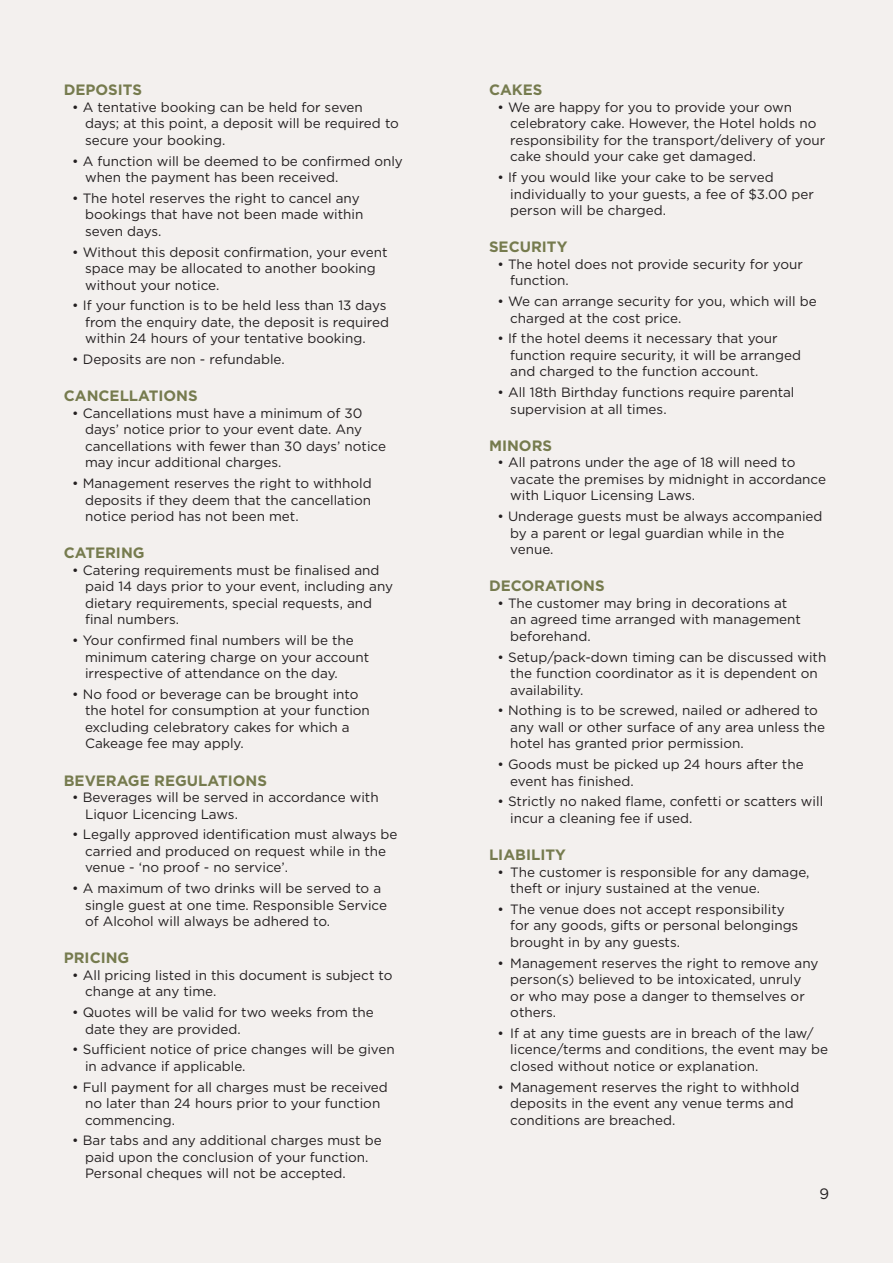
<style>
.page{position:relative;width:893px;height:1263px;background:#f3f0ee}
.page>*{position:absolute;margin:0;border:0;box-sizing:border-box;transform-origin:0 0}
.t1{font:700 15px "Gotham";color:#767b4e}
.t2{font:15px "Gotham";color:#231f20}
.t3{font:13.5px/16.5px "Gotham";color:#231f20}
</style>
<div class="page">
<p class="t1" style="left:64px;top:80px;width:80px">DEPOSITS</p>
<p class="t3" style="left:85px;top:98px;width:315px;text-indent:-13px">• A tentative booking can be held for seven days; at this point, a deposit will be required to secure your booking.</p>
<p class="t3" style="left:85px;top:152px;width:319px;text-indent:-13px">• A function will be deemed to be confirmed only when the payment has been received.</p>
<p class="t3" style="left:85px;top:189px;width:280px;text-indent:-13px">• The hotel reserves the right to cancel any bookings that have not been made within seven days.</p>
<p class="t3" style="left:85px;top:243px;width:304px;text-indent:-13px">• Without this deposit confirmation, your event space may be allocated to another booking without your notice.</p>
<p class="t3" style="left:85px;top:297px;width:305px;text-indent:-13px">• If your function is to be held less than 13 days from the enquiry date, the deposit is required within 24 hours of your tentative booking.</p>
<p class="t3" style="left:72px;top:351px;width:214px">• Deposits are non - refundable.</p>
<p class="t1" style="left:64px;top:386px;width:135px">CANCELLATIONS</p>
<p class="t3" style="left:85px;top:404px;width:303px;text-indent:-13px">• Cancellations must have a minimum of 30 days’ notice prior to your event date. Any cancellations with fewer than 30 days’ notice may incur additional charges.</p>
<p class="t3" style="left:85px;top:475px;width:288px;text-align:justify;text-indent:-13px">• Management reserves the right to withhold deposits if they deem that the cancellation notice period has not been met.</p>
<p class="t1" style="left:64px;top:543px;width:82px">CATERING</p>
<p class="t3" style="left:85px;top:561px;width:310px;text-indent:-13px">• Catering requirements must be finalised and paid 14 days prior to your event, including any dietary requirements, special requests, and final numbers.</p>
<p class="t3" style="left:85px;top:632px;width:286px;text-indent:-13px">• Your confirmed final numbers will be the minimum catering charge on your account irrespective of attendance on the day.</p>
<p class="t3" style="left:85px;top:685px;width:286px;text-indent:-13px">• No food or beverage can be brought into the hotel for consumption at your function excluding celebratory cakes for which a Cakeage fee may apply.</p>
<p class="t1" style="left:64px;top:770px;width:205px">BEVERAGE REGULATIONS</p>
<p class="t3" style="left:85px;top:789px;width:295px;text-indent:-13px">• Beverages will be served in accordance with<br>Liquor Licencing Laws.</p>
<p class="t3" style="left:85px;top:826px;width:314px;text-indent:-13px">• Legally approved identification must always be carried and produced on request while in the venue - ‘no proof - no service’.</p>
<p class="t3" style="left:85px;top:880px;width:304px;text-indent:-13px">• A maximum of two drinks will be served to a single guest at one time. Responsible Service of Alcohol will always be adhered to.</p>
<p class="t1" style="left:64px;top:948px;width:67px">PRICING</p>
<p class="t3" style="left:85px;top:966px;width:309px;text-indent:-13px">• All pricing listed in this document is subject to change at any time.</p>
<p class="t3" style="left:85px;top:1004px;width:290px;text-indent:-13px">• Quotes will be valid for two weeks from the date they are provided.</p>
<p class="t3" style="left:85px;top:1041px;width:311px;text-indent:-13px">• Sufficient notice of price changes will be given in advance if applicable.</p>
<p class="t3" style="left:85px;top:1078px;width:304px;text-indent:-13px">• Full payment for all charges must be received no later than 24 hours prior to your function commencing.</p>
<p class="t3" style="left:85px;top:1132px;width:298px;text-indent:-13px">• Bar tabs and any additional charges must be paid upon the conclusion of your function.<br>Personal cheques will not be accepted.</p>
<p class="t1" style="left:489px;top:80px;width:55px">CAKES</p>
<p class="t3" style="left:510px;top:98px;width:316px;text-indent:-13px">• We are happy for you to provide your own celebratory cake. However, the Hotel holds no responsibility for the transport/delivery of your cake should your cake get damaged.</p>
<p class="t3" style="left:510px;top:169px;width:305px;text-indent:-13px">• If you would like your cake to be served individually to your guests, a fee of $3.00 per person will be charged.</p>
<p class="t1" style="left:489px;top:237px;width:80px">SECURITY</p>
<p class="t3" style="left:510px;top:255px;width:294px;text-indent:-13px">• The hotel does not provide security for your function.</p>
<p class="t3" style="left:510px;top:293px;width:308px;text-indent:-13px">• We can arrange security for you, which will be charged at the cost price.</p>
<p class="t3" style="left:510px;top:330px;width:292px;text-indent:-13px">• If the hotel deems it necessary that your function require security, it will be arranged and charged to the function account.</p>
<p class="t3" style="left:510px;top:384px;width:286px;text-indent:-13px">• All 18th Birthday functions require parental supervision at all times.</p>
<p class="t1" style="left:489px;top:436px;width:65px">MINORS</p>
<p class="t3" style="left:510px;top:454px;width:317px;text-indent:-13px">• All patrons under the age of 18 will need to vacate the premises by midnight in accordance with Liquor Licensing Laws.</p>
<p class="t3" style="left:510px;top:508px;width:314px;text-indent:-13px">• Underage guests must be always accompanied by a parent or legal guardian while in the venue.</p>
<p class="t1" style="left:489px;top:576px;width:117px">DECORATIONS</p>
<p class="t3" style="left:510px;top:594px;width:292px;text-indent:-13px">• The customer may bring in decorations at an agreed time arranged with management beforehand.</p>
<p class="t3" style="left:510px;top:648px;width:318px;text-indent:-13px">• Setup/pack-down timing can be discussed with the function coordinator as it is dependent on availability.</p>
<p class="t3" style="left:510px;top:702px;width:316px;text-indent:-13px">• Nothing is to be screwed, nailed or adhered to any wall or other surface of any area unless the hotel has granted prior permission.</p>
<p class="t3" style="left:510px;top:756px;width:295px;text-indent:-13px">• Goods must be picked up 24 hours after the event has finished.</p>
<p class="t3" style="left:510px;top:793px;width:314px;text-indent:-13px">• Strictly no naked flame, confetti or scatters will incur a cleaning fee if used.</p>
<p class="t1" style="left:489px;top:845px;width:78px">LIABILITY</p>
<p class="t3" style="left:510px;top:863px;width:301px;text-indent:-13px">• The customer is responsible for any damage, theft or injury sustained at the venue.</p>
<p class="t3" style="left:510px;top:900px;width:290px;text-indent:-13px">• The venue does not accept responsibility for any goods, gifts or personal belongings brought in by any guests.</p>
<p class="t3" style="left:510px;top:954px;width:310px;text-indent:-13px">• Management reserves the right to remove any person(s) believed to be intoxicated, unruly or who may pose a danger to themselves or others.</p>
<p class="t3" style="left:510px;top:1024px;width:319px;text-indent:-13px">• If at any time guests are in breach of the law/ licence/terms and conditions, the event may be closed without notice or explanation.</p>
<p class="t3" style="left:510px;top:1078px;width:290px;text-indent:-13px">• Management reserves the right to withhold deposits in the event any venue terms and conditions are breached.</p>
<p class="t2" style="left:819px;top:1184px;width:11px">9</p>
</div>
